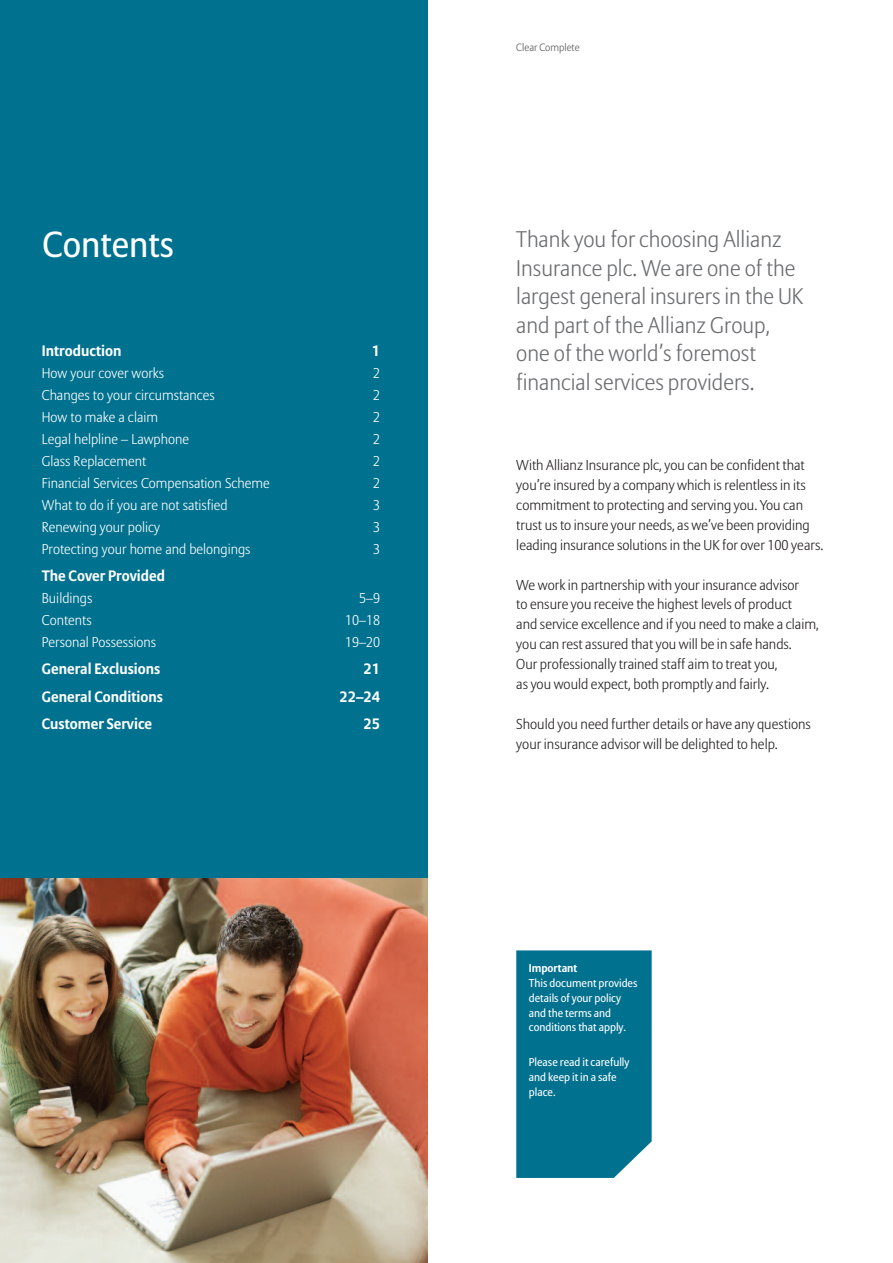
<style>
.page{position:relative;width:893px;height:1263px;background:#fff}
.page>*{position:absolute;margin:0;border:0;box-sizing:border-box;transform-origin:0 0}
.t1{font:36px "Allianz Sans";color:#fff}
.t2{font:300 22.5px/28.5px "Allianz Sans";color:#6c6d70}
.t3{font:700 15px "Allianz Sans";color:#fff}
.t4{font:300 14.25px/20px "Allianz Sans";color:#231f20}
.t5{font:300 14.1px "Allianz Sans";color:#fff}
.t6{font:11.25px/14.9px "Allianz Sans";color:#fff}
.t7{font:700 11.25px "Allianz Sans";color:#fff}
.t8{font:300 10.5px "Allianz Sans";color:#57585a}
</style>
<div class="page">
<img style="left:0;top:877px;width:427px;height:386px">
<div style="left:0;top:0;width:427px;height:877px;background:#00718e"></div>
<div style="left:516px;top:950px;width:136px;height:228px;background:#00718e"></div>
<h1 class="t1" style="left:43px;top:230px;width:133px">Contents</h1>
<p class="t3" style="left:42px;top:345px;width:81px">Introduction</p>
<p class="t3" style="left:372px;top:345px;width:10px">1</p>
<p class="t5" style="left:42px;top:367px;width:124px">How your cover works</p>
<p class="t5" style="left:373px;top:367px;width:9px">2</p>
<p class="t5" style="left:42px;top:389px;width:175px">Changes to your circumstances</p>
<p class="t5" style="left:373px;top:389px;width:9px">2</p>
<p class="t5" style="left:42px;top:411px;width:118px">How to make a claim</p>
<p class="t5" style="left:373px;top:411px;width:9px">2</p>
<p class="t5" style="left:42px;top:433px;width:149px">Legal helpline – Lawphone</p>
<p class="t5" style="left:373px;top:433px;width:9px">2</p>
<p class="t5" style="left:42px;top:455px;width:106px">Glass Replacement</p>
<p class="t5" style="left:373px;top:455px;width:9px">2</p>
<p class="t5" style="left:42px;top:477px;width:229px">Financial Services Compensation Scheme</p>
<p class="t5" style="left:373px;top:477px;width:9px">2</p>
<p class="t5" style="left:42px;top:499px;width:187px">What to do if you are not satisfied</p>
<p class="t5" style="left:373px;top:499px;width:9px">3</p>
<p class="t5" style="left:42px;top:521px;width:120px">Renewing your policy</p>
<p class="t5" style="left:373px;top:521px;width:9px">3</p>
<p class="t5" style="left:42px;top:543px;width:210px">Protecting your home and belongings</p>
<p class="t5" style="left:373px;top:543px;width:9px">3</p>
<p class="t3" style="left:42px;top:570px;width:125px">The Cover Provided</p>
<p class="t5" style="left:42px;top:592px;width:52px">Buildings</p>
<p class="t5" style="left:359px;top:592px;width:23px">5–9</p>
<p class="t5" style="left:42px;top:614px;width:51px">Contents</p>
<p class="t5" style="left:345px;top:614px;width:37px">10–18</p>
<p class="t5" style="left:42px;top:636px;width:116px">Personal Possessions</p>
<p class="t5" style="left:345px;top:636px;width:37px">19–20</p>
<p class="t3" style="left:42px;top:663px;width:120px">General Exclusions</p>
<p class="t3" style="left:364px;top:663px;width:18px">21</p>
<p class="t3" style="left:42px;top:690px;width:123px">General Conditions</p>
<p class="t3" style="left:339px;top:690px;width:42px">22–24</p>
<p class="t3" style="left:42px;top:718px;width:112px">Customer Service</p>
<p class="t3" style="left:364px;top:718px;width:18px">25</p>
<p class="t8" style="left:516px;top:43px;width:65px">Clear Complete</p>
<h2 class="t2" style="left:516px;top:227px;width:289px">Thank you for choosing Allianz<br>Insurance plc. We are one of the largest general insurers in the UK and part of the Allianz Group, one of the world’s foremost financial services providers.</h2>
<p class="t4" style="left:516px;top:456px;width:308px">With Allianz Insurance plc, you can be confident that you’re insured by a company which is relentless in its commitment to protecting and serving you. You can trust us to insure your needs, as we’ve been providing leading insurance solutions in the UK for over 100 years.</p>
<p class="t4" style="left:516px;top:576px;width:304px">We work in partnership with your insurance advisor<br>to ensure you receive the highest levels of product<br>and service excellence and if you need to make a claim, you can rest assured that you will be in safe hands.<br>Our professionally trained staff aim to treat you,<br>as you would expect, both promptly and fairly.</p>
<p class="t4" style="left:516px;top:715px;width:296px">Should you need further details or have any questions your insurance advisor will be delighted to help.</p>
<p class="t7" style="left:529px;top:963px;width:50px">Important</p>
<p class="t6" style="left:529px;top:976px;width:110px">This document provides details of your policy and the terms and conditions that apply.</p>
<p class="t6" style="left:529px;top:1056px;width:102px">Please read it carefully and keep it in a safe place.</p>
</div>
